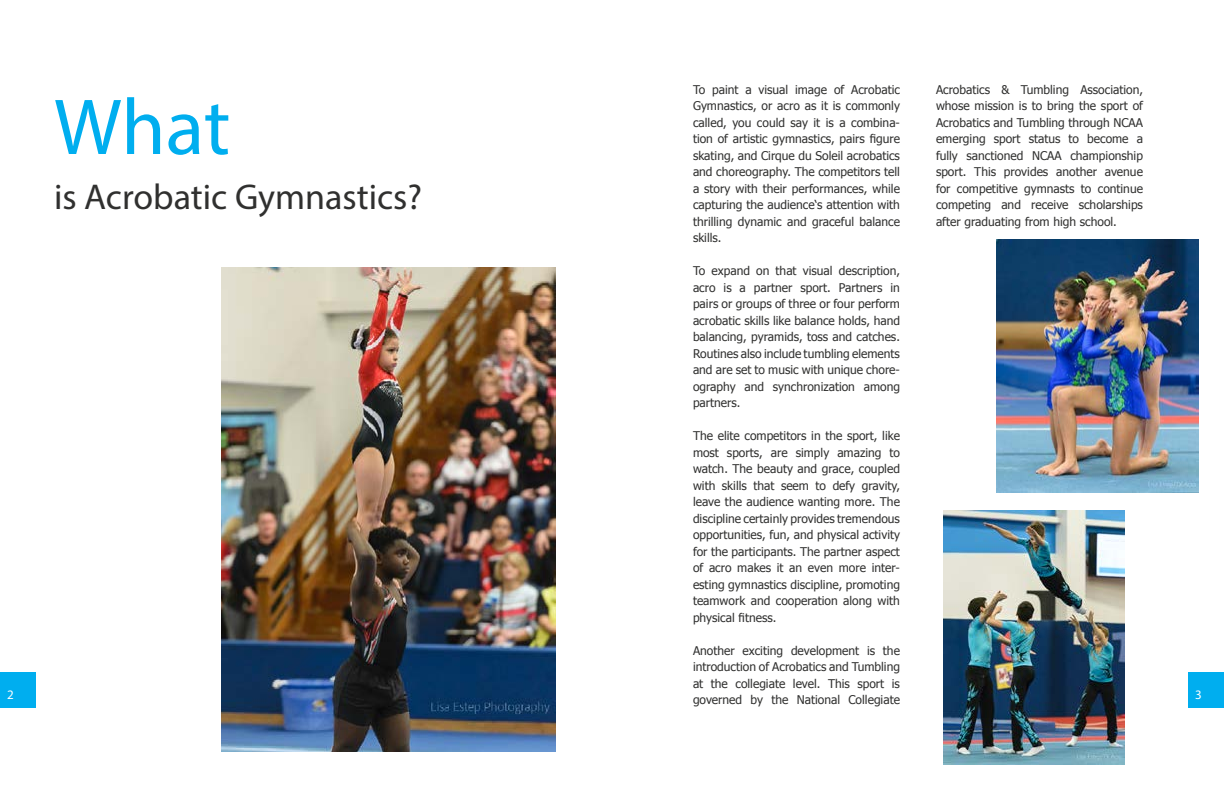
<style>
.page{position:relative;width:1224px;height:792px;background:#fff}
.page>*{position:absolute;margin:0;border:0;box-sizing:border-box;transform-origin:0 0}
.t1{font:80px "Myriad Pro";color:#00aeef}
.t2{font:36px "Myriad Pro";color:#30302f}
.t3{font:13px "Myriad Pro";color:#fff}
.t4{font:12px/16.5px "Tahoma";color:#30302f;text-align:justify}
</style>
<div class="page">
<div style="left:0;top:672px;width:36px;height:36px;background:#00aeef"></div>
<div style="left:1188px;top:672px;width:36px;height:36px;background:#00aeef"></div>
<img style="left:222px;top:267px;width:334px;height:484px">
<img style="left:996px;top:240px;width:202px;height:252px">
<img style="left:944px;top:510px;width:181px;height:254px">
<p class="t4" style="left:693px;top:80px;width:209px">To paint a visual image of Acrobatic Gymnastics, or acro as it is commonly called, you could say it is a combina&shy;tion of artistic gymnastics, pairs figure skating, and Cirque du Soleil acrobatics and choreography. The competitors tell a story with their performances, while capturing the audience‘s attention with thrilling dynamic and graceful balance skills.</p>
<p class="t4" style="left:693px;top:262px;width:209px">To expand on that visual description, acro is a partner sport. Partners in pairs or groups of three or four perform acrobatic skills like balance holds, hand balancing, pyramids, toss and catches.<br>Routines also include tumbling elements and are set to music with unique chore&shy;ography and synchronization among partners.</p>
<p class="t4" style="left:693px;top:427px;width:209px">The elite competitors in the sport, like most sports, are simply amazing to watch. The beauty and grace, coupled with skills that seem to defy gravity, leave the audience wanting more. The discipline certainly provides tremendous opportunities, fun, and physical activity for the participants. The partner aspect of acro makes it an even more inter&shy;esting gymnastics discipline, promoting teamwork and cooperation along with physical fitness.</p>
<p class="t4" style="left:693px;top:641px;width:209px">Another exciting development is the introduction of Acrobatics and Tumbling at the collegiate level. This sport is governed by the National Collegiate</p>
<p class="t4" style="left:936px;top:80px;width:209px">Acrobatics &amp; Tumbling Association, whose mission is to bring the sport of Acrobatics and Tumbling through NCAA emerging sport status to become a fully sanctioned NCAA championship sport. This provides another avenue for competitive gymnasts to continue competing and receive scholarships after graduating from high school.</p>
<h1 class="t1" style="left:54px;top:78px;width:178px">What</h1>
<h2 class="t2" style="left:54px;top:175px;width:370px">is Acrobatic Gymnastics?</h2>
<p class="t3" style="left:7px;top:686px;width:8px">2</p>
<p class="t3" style="left:1195px;top:686px;width:8px">3</p>
</div>
